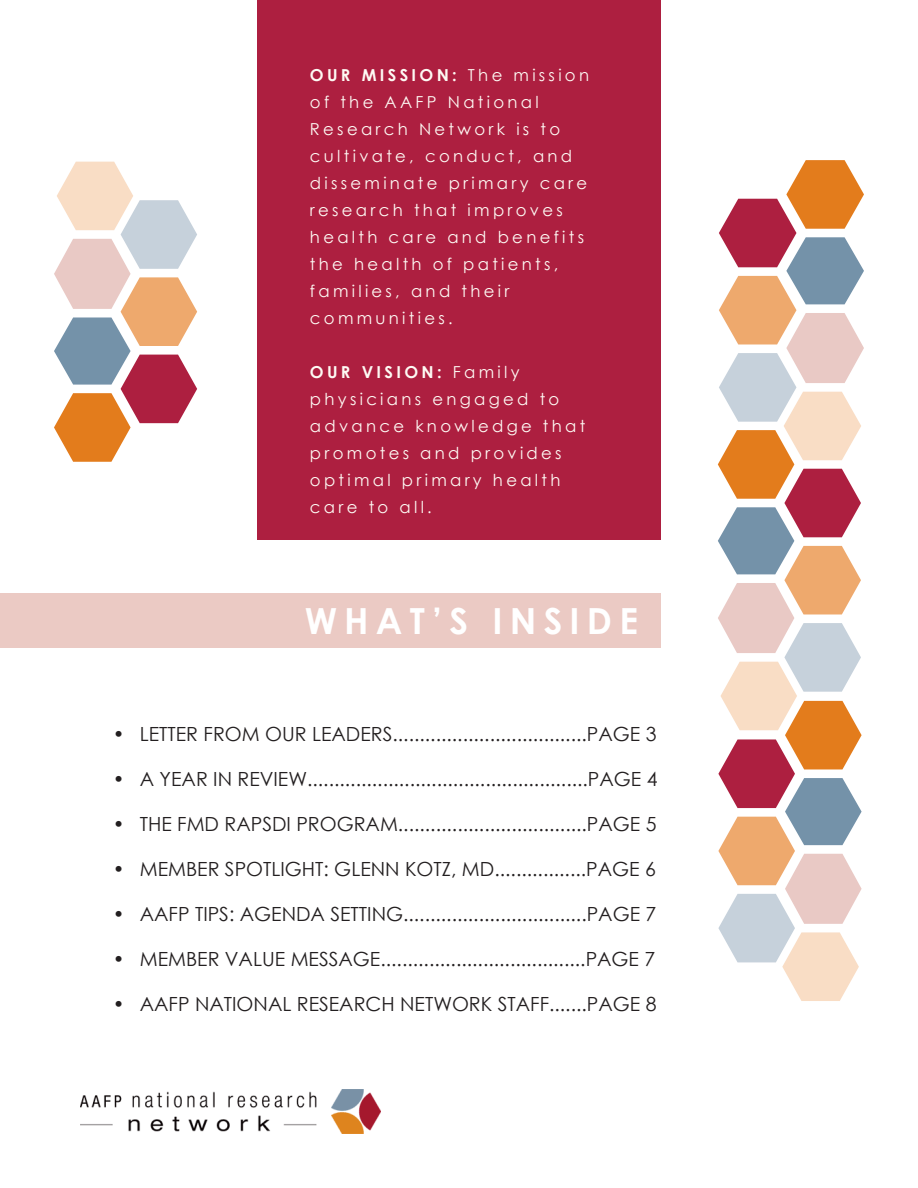
<style>
.page{position:relative;width:918px;height:1188px;background:#fff}
.page>*{position:absolute;margin:0;border:0;box-sizing:border-box;transform-origin:0 0}
.t1{font:700 36px "Century Gothic";letter-spacing:.2em;color:#fff}
.t2{font:19.5px "Century Gothic";color:#231f20}
.t3{font:16.5px/27px "Century Gothic";letter-spacing:.2em;color:#fefaf4}
.s1{font-weight:700}
</style>
<div class="page">
<img style="left:80px;top:1089px;width:300px;height:45px">
<div style="left:257px;top:0;width:404px;height:540px;background:#ad1f40"></div>
<div style="left:0;top:594px;width:661px;height:54px;background:#ebcac4"></div>
<svg style="left:718px;top:160px;width:146px;height:841px"></svg>
<svg style="left:54px;top:162px;width:143px;height:300px"></svg>
<p class="t3" style="left:310px;top:62px;width:281px"><span class="s1">OUR MISSION:</span> The mission of the AAFP National<br>Research Network is to cultivate, conduct, and disseminate primary care research that improves health care and benefits the health of patients, families, and their communities.</p>
<p class="t3" style="left:310px;top:359px;width:277px"><span class="s1">OUR VISION:</span> Family physicians engaged to advance knowledge that promotes and provides optimal primary health care to all.</p>
<p class="t1" style="left:305px;top:594px;width:335px">WHAT’S INSIDE</p>
<p class="t2" style="left:113px;top:720px;width:545px">• LETTER FROM OUR LEADERS....................................PAGE 3</p>
<p class="t2" style="left:113px;top:765px;width:546px">• A YEAR IN REVIEW....................................................PAGE 4</p>
<p class="t2" style="left:113px;top:810px;width:545px">• THE FMD RAPSDI PROGRAM...................................PAGE 5</p>
<p class="t2" style="left:113px;top:855px;width:545px">• MEMBER SPOTLIGHT: GLENN KOTZ, MD.................PAGE 6</p>
<p class="t2" style="left:113px;top:900px;width:545px">• AAFP TIPS: AGENDA SETTING..................................PAGE 7</p>
<p class="t2" style="left:113px;top:945px;width:544px">• MEMBER VALUE MESSAGE......................................PAGE 7</p>
<p class="t2" style="left:113px;top:990px;width:545px">• AAFP NATIONAL RESEARCH NETWORK STAFF.......PAGE 8</p>
</div>
